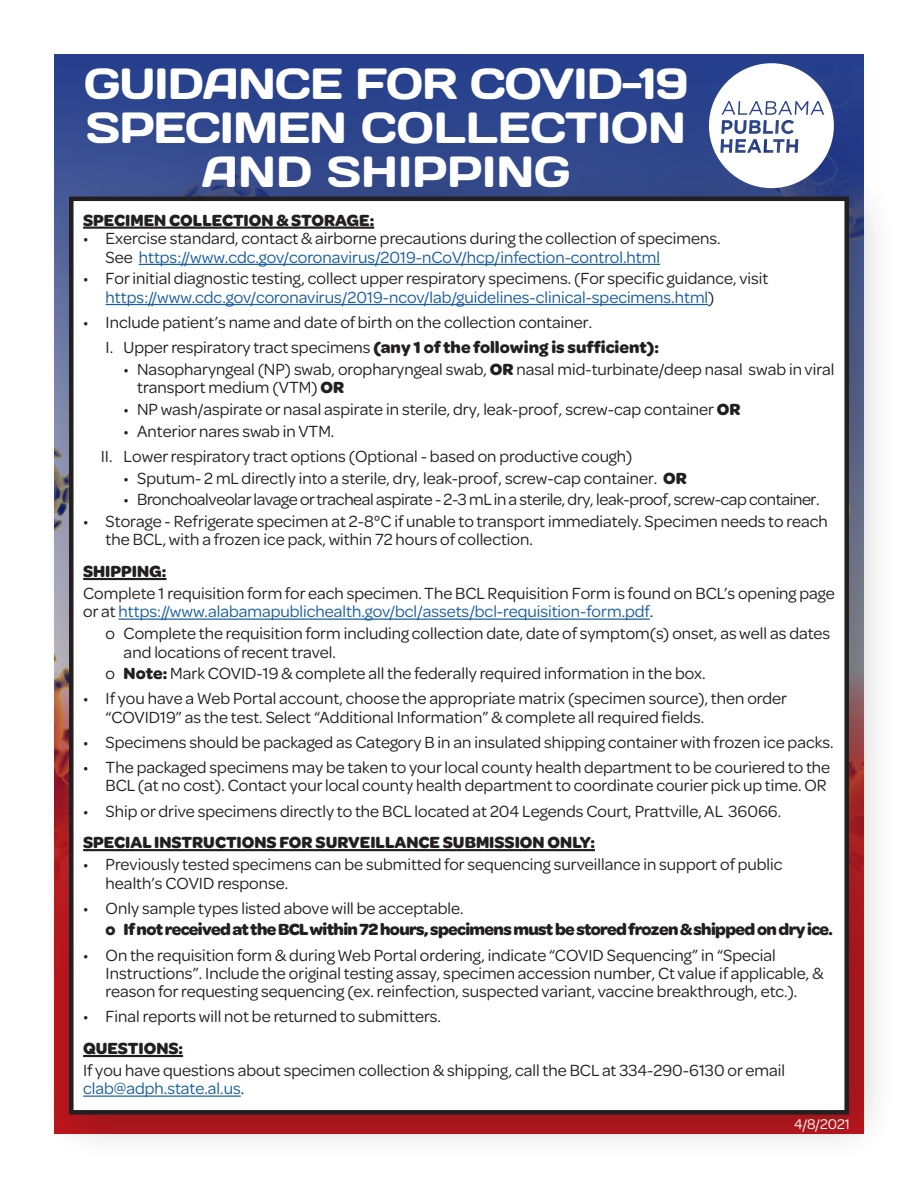
<style>
.page{position:relative;width:918px;height:1188px;background:#fff}
.page>*{position:absolute;margin:0;border:0;box-sizing:border-box;transform-origin:0 0}
.t1{font:43.65px/43.7px "Days";letter-spacing:-.02em;color:#fff;text-align:center}
.t2{font:17.25px/18.3px "Omnes";color:#231f20}
.t3{font:700 17.25px "Omnes";color:#231f20}
.t4{font:17.25px "Omnes";letter-spacing:-.02em;color:#231f20}
.t5{font:700 17.25px "Omnes";letter-spacing:-.04em;color:#231f20}
.t6{font:15px "Omnes";color:#fff}
.s1{color:#175d9e}
.s2{font-weight:400}
.s3{font-weight:700}
</style>
<div class="page">
<div style="left:54px;top:54px;width:810px;height:810px;background:#2c448d"></div>
<div style="left:42px;top:169px;width:856px;height:994px;background:#231f20;opacity:.25"></div>
<div style="left:71px;top:199px;width:776px;height:913px;background:#fff"></div>
<div style="left:69px;top:197px;width:780px;height:918px;border:4px solid #231f20"></div>
<hr style="left:83px;top:227px;width:291px;height:2px;background:#231f20">
<hr style="left:139px;top:264px;width:521px;height:1px;background:#175d9e">
<hr style="left:106px;top:304px;width:602px;height:1px;background:#175d9e">
<hr style="left:83px;top:578px;width:84px;height:2px;background:#231f20">
<hr style="left:119px;top:619px;width:531px;height:1px;background:#175d9e">
<hr style="left:83px;top:849px;width:512px;height:2px;background:#231f20">
<hr style="left:83px;top:1055px;width:100px;height:2px;background:#231f20">
<hr style="left:83px;top:1096px;width:158px;height:1px;background:#175d9e">
<svg style="left:709px;top:63px;width:125px;height:125px"></svg>
<p class="t1" style="left:84px;top:60px;width:606px">GUIDANCE FOR COVID-19<br>SPECIMEN COLLECTION<br>AND SHIPPING</p>
<p class="t3" style="left:83px;top:208px;width:293px">SPECIMEN COLLECTION &amp; STORAGE:</p>
<p class="t2" style="left:106px;top:228px;width:616px;text-indent:-23px">• Exercise standard, contact &amp; airborne precautions during the collection of specimens.<br>See <span class="s1">https://www.cdc.gov/coronavirus/2019-nCoV/hcp/infection-control.html</span></p>
<p class="t2" style="left:106px;top:269px;width:664px;text-indent:-23px">• For initial diagnostic testing, collect upper respiratory specimens. (For specific guidance, visit <span class="s1">https://www.cdc.gov/coronavirus/2019-ncov/lab/guidelines-clinical-specimens.html</span>)</p>
<p class="t2" style="left:83px;top:312px;width:511px">• Include patient’s name and date of birth on the collection container.</p>
<p class="t3" style="left:106px;top:335px;width:555px"><span class="s2">I. Upper respiratory tract specimens</span> (any 1 of the following is sufficient):</p>
<p class="t2" style="left:137px;top:359px;width:699px;text-indent:-13px">• Nasopharyngeal (NP) swab, oropharyngeal swab, <span class="s3">OR</span> nasal mid-turbinate/deep nasal swab in viral transport medium (VTM) <span class="s3">OR</span></p>
<p class="t2" style="left:124px;top:399px;width:618px">• NP wash/aspirate or nasal aspirate in sterile, dry, leak-proof, screw-cap container <span class="s3">OR</span></p>
<p class="t2" style="left:124px;top:421px;width:212px">• Anterior nares swab in VTM.</p>
<p class="t2" style="left:101px;top:446px;width:533px">II. Lower respiratory tract options (Optional - based on productive cough)</p>
<p class="t2" style="left:124px;top:468px;width:565px">• Sputum- 2 mL directly into a sterile, dry, leak-proof, screw-cap container. <span class="s3">OR</span></p>
<p class="t4" style="left:124px;top:488px;width:698px">• Bronchoalveolar lavage or tracheal aspirate - 2-3 mL in a sterile, dry, leak-proof, screw-cap container.</p>
<p class="t2" style="left:106px;top:511px;width:724px;text-indent:-23px">• Storage - Refrigerate specimen at 2-8°C if unable to transport immediately. Specimen needs to reach the BCL, with a frozen ice pack, within 72 hours of collection.</p>
<p class="t3" style="left:83px;top:559px;width:85px">SHIPPING:</p>
<p class="t2" style="left:83px;top:583px;width:753px">Complete 1 requisition form for each specimen. The BCL Requisition Form is found on BCL’s opening page or at <span class="s1">https://www.alabamapublichealth.gov/bcl/assets/bcl-requisition-form.pdf</span>.</p>
<p class="t2" style="left:124px;top:623px;width:708px;text-indent:-18px">o Complete the requisition form including collection date, date of symptom(s) onset, as well as dates and locations of recent travel.</p>
<p class="t2" style="left:106px;top:663px;width:601px">o <span class="s3">Note:</span> Mark COVID-19 &amp; complete all the federally required information in the box.</p>
<p class="t2" style="left:106px;top:689px;width:683px;text-indent:-23px">• If you have a Web Portal account, choose the appropriate matrix (specimen source), then order “COVID19” as the test. Select “Additional Information” &amp; complete all required fields.</p>
<p class="t2" style="left:83px;top:732px;width:752px">• Specimens should be packaged as Category B in an insulated shipping container with frozen ice packs.</p>
<p class="t2" style="left:83px;top:757px;width:749px;text-align:right">• The packaged specimens may be taken to your local county health department to be couriered to the<br>BCL (at no cost). Contact your local county health department to coordinate courier pick up time. OR</p>
<p class="t2" style="left:83px;top:801px;width:700px">• Ship or drive specimens directly to the BCL located at 204 Legends Court, Prattville, AL 36066.</p>
<p class="t3" style="left:83px;top:830px;width:513px">SPECIAL INSTRUCTIONS FOR SURVEILLANCE SUBMISSION ONLY:</p>
<p class="t2" style="left:106px;top:854px;width:678px;text-indent:-23px">• Previously tested specimens can be submitted for sequencing surveillance in support of public health’s COVID response.</p>
<p class="t2" style="left:83px;top:898px;width:382px">• Only sample types listed above will be acceptable.</p>
<p class="t5" style="left:106px;top:917px;width:729px">o If not received at the BCL within 72 hours, specimens must be stored frozen &amp; shipped on dry ice.</p>
<p class="t2" style="left:106px;top:945px;width:719px;text-indent:-23px">• On the requisition form &amp; during Web Portal ordering, indicate “COVID Sequencing” in “Special<br>Instructions”. Include the original testing assay, specimen accession number, Ct value if applicable, &amp; reason for requesting sequencing (ex. reinfection, suspected variant, vaccine breakthrough, etc.).</p>
<p class="t2" style="left:83px;top:1007px;width:359px">• Final reports will not be returned to submitters.</p>
<p class="t3" style="left:83px;top:1036px;width:101px">QUESTIONS:</p>
<p class="t2" style="left:83px;top:1060px;width:703px">If you have questions about specimen collection &amp; shipping, call the BCL at 334-290-6130 or email <span class="s1">clab@adph.state.al.us</span>.</p>
<p class="t6" style="left:794px;top:1114px;width:57px">4/8/2021</p>
</div>
